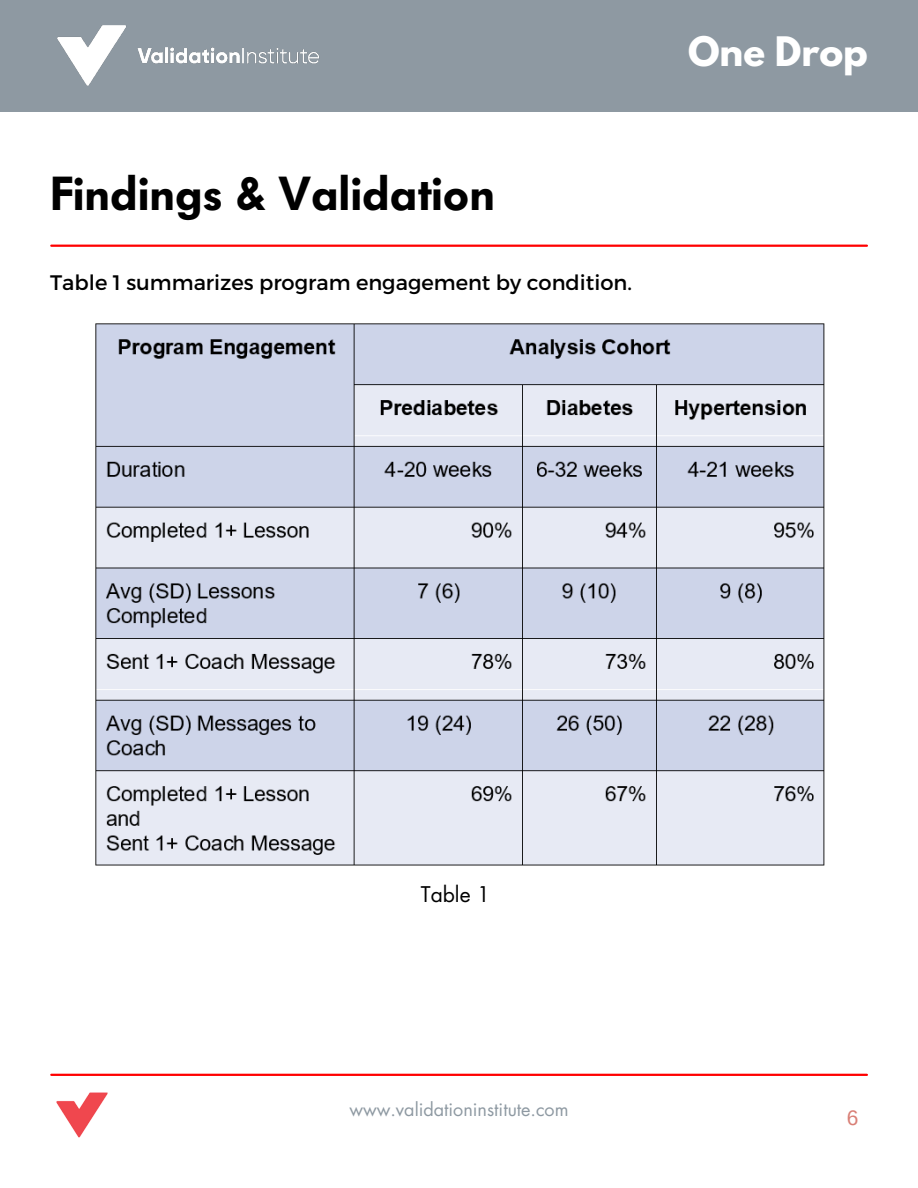
<style>
.page{position:relative;width:918px;height:1188px;background:#fff}
.page>*{position:absolute;margin:0;border:0;box-sizing:border-box;transform-origin:0 0}
.t1{font:600 47.25px "Futura BQ";color:#000}
.t2{font:700 36px "League Spartan";color:#fff}
.t3{font:21px "Montserrat";color:#000}
.t4{font:21px "Futura LT";color:#000}
.t5{font:21px "Arimo";color:#d97f76}
.t6{font:18px "Futura LT";color:#8e99a2}
</style>
<div class="page">
<div style="left:0;top:0;width:918px;height:111px;background:#8e99a2"></div>
<img style="left:57px;top:25px;width:262px;height:61px">
<hr style="left:51px;top:1074px;width:816px;height:2px;background:#f00">
<img style="left:56px;top:1092px;width:52px;height:46px">
<hr style="left:51px;top:245px;width:816px;height:2px;background:#f00">
<img style="left:95px;top:323px;width:730px;height:543px">
<p class="t1" style="left:50px;top:166px;width:446px">Findings &amp; Validation</p>
<p class="t3" style="left:50px;top:268px;width:583px">Table 1 summarizes program engagement by condition.</p>
<p class="t2" style="left:688px;top:34px;width:181px">One Drop</p>
<p class="t4" style="left:421px;top:881px;width:71px">Table 1</p>
<p class="t6" style="left:349px;top:1098px;width:221px">www.validationinstitute.com</p>
<p class="t5" style="left:847px;top:1106px;width:13px">6</p>
</div>
